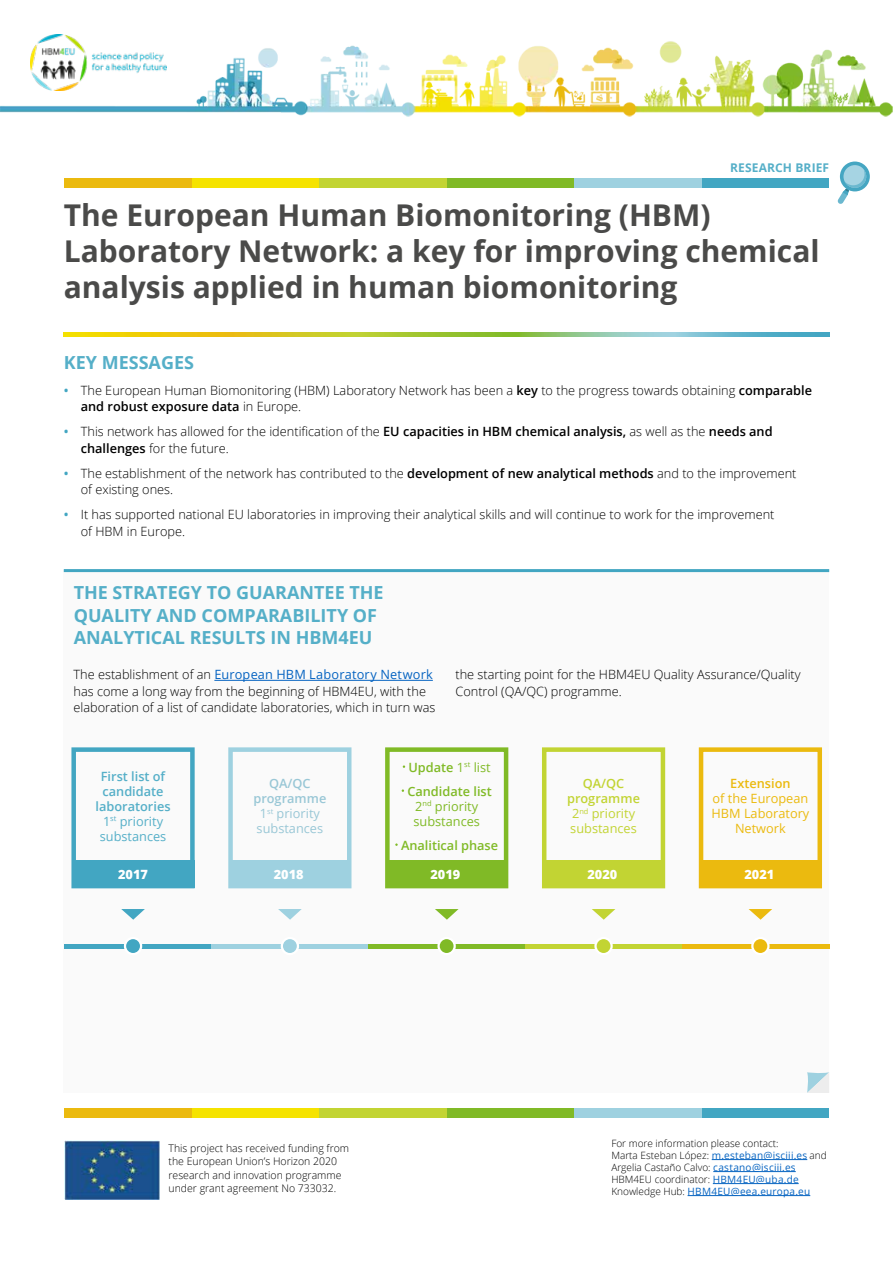
<style>
.page{position:relative;width:893px;height:1263px;background:#fff}
.page>*{position:absolute;margin:0;border:0;box-sizing:border-box;transform-origin:0 0}
.t1{font:700 30px/36px "Open Sans";color:#4a4a49}
.t2{font:700 18px/22.5px "Open Sans";color:#55afc8}
.t3{font:300 12.75px/16.5px "Open Sans";color:#000}
.t4{font:600 12.75px/15px "Open Sans";color:#55afc8;text-align:center}
.t5{font:600 12.75px/24px "Open Sans";color:#80ba26}
.t6{font:12.75px/15px "Open Sans";color:#99c7d6;text-align:center}
.t7{font:12.75px/15px "Open Sans";color:#c2d433;text-align:center}
.t8{font:12.75px/15px "Open Sans";color:#ebba0f;text-align:center}
.t9{font:12.75px/15px "Open Sans";color:#80ba26}
.t10{font:800 12.75px "Open Sans";color:#fff}
.t11{font:600 12.75px "Open Sans";color:#ebba0f}
.t12{font:700 12px "Open Sans";letter-spacing:.01em;color:#55afc8}
.t13{font:300 10.5px/13.5px "Open Sans";color:#000}
.t14{font:300 10.05px/12px "Open Sans";color:#000}
.s1{font-weight:600;color:#42a6c2}
.s2{font-weight:600}
.s3{font-weight:400;color:#0563c1}
.s4{font-weight:400}
</style>
<div class="page">
<img style="left:64px;top:1141px;width:96px;height:58px">
<div style="left:702px;top:1108px;width:127px;height:10px;background:#42a6c2"></div>
<div style="left:574px;top:1108px;width:128px;height:10px;background:#9ed1e0"></div>
<div style="left:446px;top:1108px;width:128px;height:10px;background:#80ba26"></div>
<div style="left:319px;top:1108px;width:127px;height:10px;background:#c2d433"></div>
<div style="left:191px;top:1108px;width:128px;height:10px;background:#f5e300"></div>
<div style="left:64px;top:1108px;width:127px;height:10px;background:#ebba0f"></div>
<hr style="left:712px;top:1159px;width:95px;height:1px;background:#0563c1">
<hr style="left:713px;top:1171px;width:83px;height:1px;background:#0563c1">
<hr style="left:713px;top:1183px;width:86px;height:1px;background:#0563c1">
<hr style="left:688px;top:1195px;width:122px;height:1px;background:#0563c1">
<img style="left:0;top:41px;width:893px;height:75px">
<img style="left:31px;top:34px;width:135px;height:56px">
<div style="left:64px;top:570px;width:765px;height:523px;background:#fafafa"></div>
<div style="left:702px;top:179px;width:127px;height:9px;background:#42a6c2"></div>
<div style="left:574px;top:179px;width:128px;height:9px;background:#9ed1e0"></div>
<div style="left:446px;top:179px;width:128px;height:9px;background:#80ba26"></div>
<div style="left:319px;top:179px;width:127px;height:9px;background:#c2d433"></div>
<div style="left:191px;top:179px;width:128px;height:9px;background:#f5e300"></div>
<div style="left:64px;top:179px;width:127px;height:9px;background:#ebba0f"></div>
<div style="left:840px;top:162px;width:30px;height:29px;background:#45a6c2;border-radius:50%"></div>
<svg style="left:843px;top:165px;width:23px;height:23px"></svg>
<svg style="left:838px;top:169px;width:29px;height:35px"></svg>
<svg style="left:64px;top:333px;width:765px;height:3px"></svg>
<hr style="left:64px;top:569px;width:765px;height:3px;background:#42a6c2">
<hr style="left:214px;top:680px;width:219px;height:1px;background:#0563c1">
<svg style="left:807px;top:1072px;width:22px;height:21px"></svg>
<div style="left:71px;top:747px;width:124px;height:141px;border:4px solid #42a6c2"></div>
<div style="left:228px;top:747px;width:123px;height:141px;border:4px solid #9ed1e0"></div>
<div style="left:385px;top:747px;width:123px;height:141px;border:4px solid #80ba26"></div>
<div style="left:542px;top:747px;width:123px;height:141px;border:4px solid #c2d433"></div>
<div style="left:699px;top:747px;width:123px;height:141px;border:4px solid #ebba0f"></div>
<hr style="left:64px;top:944px;width:147px;height:4px;background:#42a6c2">
<hr style="left:211px;top:944px;width:157px;height:4px;background:#9ed1e0">
<hr style="left:368px;top:944px;width:157px;height:4px;background:#80ba26">
<hr style="left:525px;top:944px;width:157px;height:4px;background:#c2d433">
<hr style="left:682px;top:944px;width:147px;height:4px;background:#ebba0f">
<svg style="left:121px;top:909px;width:24px;height:11px"></svg>
<svg style="left:278px;top:909px;width:24px;height:11px"></svg>
<svg style="left:435px;top:909px;width:24px;height:11px"></svg>
<svg style="left:592px;top:909px;width:23px;height:11px"></svg>
<svg style="left:749px;top:909px;width:23px;height:11px"></svg>
<div style="left:125px;top:938px;width:16px;height:16px;background:#42a6c2;border-radius:50%"></div>
<div style="left:124px;top:937px;width:18px;height:18px;border:2px solid #fff;border-radius:50%"></div>
<div style="left:282px;top:938px;width:16px;height:16px;background:#9ed1e0;border-radius:50%"></div>
<div style="left:281px;top:937px;width:18px;height:18px;border:2px solid #fff;border-radius:50%"></div>
<svg style="left:439px;top:938px;width:16px;height:16px"></svg>
<div style="left:437px;top:937px;width:19px;height:18px;border:2px solid #fff;border-radius:50%"></div>
<svg style="left:595px;top:938px;width:17px;height:16px"></svg>
<div style="left:594px;top:937px;width:19px;height:18px;border:2px solid #fff;border-radius:50%"></div>
<svg style="left:752px;top:938px;width:16px;height:16px"></svg>
<div style="left:751px;top:937px;width:19px;height:18px;border:2px solid #fff;border-radius:50%"></div>
<div style="left:74px;top:860px;width:121px;height:27px;background:#42a6c2"></div>
<div style="left:229px;top:860px;width:121px;height:27px;background:#9ed1e0"></div>
<div style="left:386px;top:860px;width:121px;height:27px;background:#80ba26"></div>
<div style="left:543px;top:860px;width:121px;height:27px;background:#c2d433"></div>
<div style="left:700px;top:860px;width:121px;height:27px;background:#ebba0f"></div>
<p class="t12" style="left:730px;top:159px;width:100px">RESEARCH BRIEF</p>
<h1 class="t1" style="left:64px;top:196px;width:757px">The European Human Biomonitoring (HBM)<br>Laboratory Network: a key for improving chemical analysis applied in human biomonitoring</h1>
<h2 class="t2" style="left:64px;top:351px;width:132px">KEY MESSAGES</h2>
<p class="t3" style="left:81px;top:381px;width:733px;text-indent:-17px"><span class="s1">•</span> The European Human Biomonitoring (HBM) Laboratory Network has been a <span class="s2">key</span> to the progress towards obtaining <span class="s2">comparable and robust exposure data</span> in Europe.</p>
<p class="t3" style="left:81px;top:423px;width:693px;text-indent:-17px"><span class="s1">•</span> This network has allowed for the identification of the <span class="s2">EU capacities in HBM chemical analysis,</span> as well as the <span class="s2">needs and challenges</span> for the future.</p>
<p class="t3" style="left:81px;top:464px;width:717px;text-indent:-17px"><span class="s1">•</span> The establishment of the network has contributed to the <span class="s2">development of new analytical methods</span> and to the improvement of existing ones.</p>
<p class="t3" style="left:81px;top:506px;width:695px;text-indent:-17px"><span class="s1">•</span> It has supported national EU laboratories in improving their analytical skills and will continue to work for the improvement of HBM in Europe.</p>
<h2 class="t2" style="left:74px;top:581px;width:311px">THE STRATEGY TO GUARANTEE THE<br>QUALITY AND COMPARABILITY OF<br>ANALYTICAL RESULTS IN HBM4EU</h2>
<p class="t3" style="left:74px;top:666px;width:363px">The establishment of an <span class="s3">European HBM Laboratory Network </span>has come a long way from the beginning of HBM4EU, with the elaboration of a list of candidate laboratories, which in turn was</p>
<p class="t3" style="left:455px;top:666px;width:347px">the starting point for the HBM4EU Quality Assurance/Quality<br>Control (QA/QC) programme.</p>
<p class="t4" style="left:96px;top:768px;width:76px">First list of candidate laboratories<br><span class="s4">1</span><sup>st</sup> <span class="s4">priority substances</span></p>
<p class="t6" style="left:253px;top:775px;width:74px"><span class="s2">QA/QC programme<br></span>1<sup>st</sup> priority substances</p>
<p class="t5" style="left:407px;top:755px;width:86px">Update <span class="s4">1</span><sup>st</sup> <span class="s4">list<br></span>Candidate list</p>
<p class="t9" style="left:413px;top:798px;width:68px">2<sup>nd</sup> priority substances</p>
<p class="t5" style="left:401px;top:833px;width:99px">Analitical phase</p>
<p class="t7" style="left:567px;top:775px;width:74px"><span class="s2">QA/QC programme<br></span>2<sup>nd</sup> priority substances</p>
<p class="t11" style="left:730px;top:775px;width:62px">Extension</p>
<p class="t8" style="left:711px;top:790px;width:99px">of the European<br>HBM Laboratory<br>Network</p>
<p class="t10" style="left:118px;top:865px;width:31px">2017</p>
<p class="t10" style="left:274px;top:865px;width:31px">2018</p>
<p class="t10" style="left:430px;top:865px;width:31px">2019</p>
<p class="t10" style="left:587px;top:865px;width:31px">2020</p>
<p class="t10" style="left:744px;top:865px;width:31px">2021</p>
<p class="t13" style="left:169px;top:1141px;width:182px">This project has received funding from the European Union’s Horizon 2020 research and innovation programme under grant agreement No 733032.</p>
<p class="t14" style="left:611px;top:1137px;width:217px">For more information please contact:<br>Marta Esteban López: <span class="s3">m.esteban@isciii.es</span> and Argelia Castaño Calvo: <span class="s3">castano@isciii.es </span>HBM4EU coordinator: <span class="s3">HBM4EU@uba.de </span>Knowledge Hub: <span class="s3">HBM4EU@eea.europa.eu</span></p>
</div>
